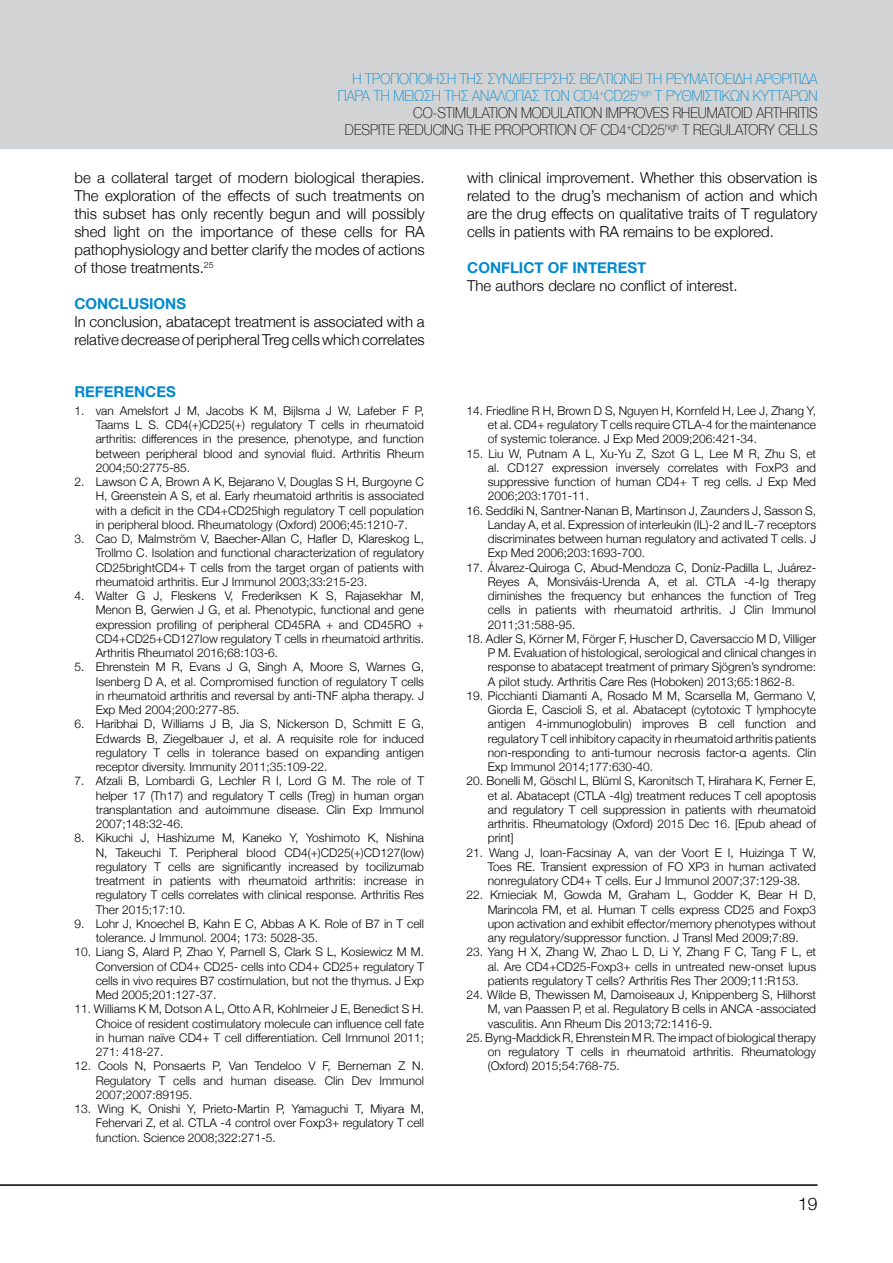
<style>
.page{position:relative;width:893px;height:1263px;background:#fff}
.page>*{position:absolute;margin:0;border:0;box-sizing:border-box;transform-origin:0 0}
.t1{font:300 17.4px "Helvetica Neue";color:#000}
.t2{font:300 15px/18px "Helvetica Neue";letter-spacing:-.005em;color:#000;text-align:justify}
.t3{font:100 15px/17.1px "Helvetica Neue";color:#0089cf;text-align:right;scale:.9 1}
.t4{font:100 15px/17.1px "Helvetica Neue";color:#000;text-align:right;scale:.9 1}
.t5{font:700 15px "Helvetica Neue";color:#0089cf}
.Body_Text{font:300 12px/14.2px "Helvetica Neue";color:#000;text-align:justify}
</style>
<div class="page">
<div style="left:0;top:0;width:893px;height:149px;background:#d1d3d4"></div>
<hr style="left:0;top:1184px;width:817px;height:2px;background:#000">
<p class="t3" style="left:338px;top:70px;width:534px">Η ΤΡΟΠΟΠΟΊΗ ΣΗ ΤΗΣ ΣΥΝΔΙΈΓΕΡΣΗΣ ΒΕΛΤΙΏΝΕΙ ΤΗ ΡΕΥΜΑΤΟΕΙΔΉ ΑΡΘΡΊΤΙΔΑ<br>ΠΑΡΆ ΤΗ ΜΕΊΩΣΗ ΤΗΣ ΑΝΑΛΟΓΊΑΣ ΤΩΝ CD4<sup>+</sup>CD25<sup>high</sup> Τ ΡΥΘΜΙΣΤΙΚΏΝ ΚΥΤΤΆΡΩΝ</p>
<p class="t4" style="left:345px;top:104px;width:526px">CO-STIMULATION MODULATION IMPROVES RHEUMATOID ARTHRITIS<br>DESPITE REDUCING THE PROPORTION OF CD4<sup>+</sup>CD25<sup>high</sup> Τ REGULATORY CELLS</p>
<p class="t2" style="left:74px;top:167px;width:352px">be a collateral target of modern biological therapies.<br>The exploration of the effects of such treatments on this subset has only recently begun and will possibly shed light on the importance of these cells for RA pathophysiology and better clarify the modes of actions of those treatments.<sup>25</sup></p>
<p class="t5" style="left:74px;top:292px;width:113px">CONCLUSIONS</p>
<p class="t2" style="left:74px;top:311px;width:352px">In conclusion, abatacept treatment is associated with a relative decrease of peripheral Treg cells which correlates</p>
<p class="t5" style="left:74px;top:380px;width:103px">REFERENCES</p>
<p class="Body_Text" style="left:96px;top:402px;width:330px;text-indent:-21px">1. van Amelsfort J M, Jacobs K M, Bijlsma J W, Lafeber F P, Taams L S. CD4(+)CD25(+) regulatory T cells in rheumatoid arthritis: differences in the presence, phenotype, and function between peripheral blood and synovial fluid. Arthritis Rheum 2004;50:2775-85.</p>
<p class="Body_Text" style="left:96px;top:474px;width:330px;text-indent:-21px">2. Lawson C A, Brown A K, Bejarano V, Douglas S H, Burgoyne C H, Greenstein A S, et al. Early rheumatoid arthritis is associated with a deficit in the CD4+CD25high regulatory T cell population in peripheral blood. Rheumatology (Oxford) 2006;45:1210-7.</p>
<p class="Body_Text" style="left:96px;top:531px;width:330px;text-indent:-21px">3. Cao D, Malmström V, Baecher-Allan C, Hafler D, Klareskog L, Trollmo C. Isolation and functional characterization of regulatory CD25brightCD4+ T cells from the target organ of patients with rheumatoid arthritis. Eur J Immunol 2003;33:215-23.</p>
<p class="Body_Text" style="left:96px;top:588px;width:330px;text-indent:-21px">4. Walter G J, Fleskens V, Frederiksen K S, Rajasekhar M, Menon B, Gerwien J G, et al. Phenotypic, functional and gene expression profiling of peripheral CD45RA + and CD45RO + CD4+CD25+CD127low regulatory T cells in rheumatoid arthritis.<br>Arthritis Rheumatol 2016;68:103-6.</p>
<p class="Body_Text" style="left:96px;top:659px;width:330px;text-indent:-21px">5. Ehrenstein M R, Evans J G, Singh A, Moore S, Warnes G, Isenberg D A, et al. Compromised function of regulatory T cells in rheumatoid arthritis and reversal by anti-TNF alpha therapy. J Exp Med 2004;200:277-85.</p>
<p class="Body_Text" style="left:96px;top:716px;width:330px;text-indent:-21px">6. Haribhai D, Williams J B, Jia S, Nickerson D, Schmitt E G, Edwards B, Ziegelbauer J, et al. A requisite role for induced regulatory T cells in tolerance based on expanding antigen receptor diversity. Immunity 2011;35:109-22.</p>
<p class="Body_Text" style="left:96px;top:773px;width:330px;text-indent:-21px">7. Afzali B, Lombardi G, Lechler R I, Lord G M. The role of T helper 17 (Th17) and regulatory T cells (Treg) in human organ transplantation and autoimmune disease. Clin Exp Immunol 2007;148:32-46.</p>
<p class="Body_Text" style="left:96px;top:830px;width:330px;text-indent:-21px">8. Kikuchi J, Hashizume M, Kaneko Y, Yoshimoto K, Nishina N, Takeuchi T. Peripheral blood CD4(+)CD25(+)CD127(low) regulatory T cells are significantly increased by tocilizumab treatment in patients with rheumatoid arthritis: increase in regulatory T cells correlates with clinical response. Arthritis Res Ther 2015;17:10.</p>
<p class="Body_Text" style="left:96px;top:915px;width:330px;text-indent:-21px">9. Lohr J, Knoechel B, Kahn E C, Abbas A K. Role of B7 in T cell tolerance. J Immunol. 2004; 173: 5028-35.</p>
<p class="Body_Text" style="left:96px;top:944px;width:330px;text-indent:-21px">10. Liang S, Alard P, Zhao Y, Parnell S, Clark S L, Kosiewicz M M.<br>Conversion of CD4+ CD25- cells into CD4+ CD25+ regulatory T cells in vivo requires B7 costimulation, but not the thymus. J Exp Med 2005;201:127-37.</p>
<p class="Body_Text" style="left:96px;top:1001px;width:330px;text-indent:-21px">11. Williams K M, Dotson A L, Otto A R, Kohlmeier J E, Benedict S H.<br>Choice of resident costimulatory molecule can influence cell fate in human naïve CD4+ T cell differentiation. Cell Immunol 2011; 271: 418-27.</p>
<p class="Body_Text" style="left:96px;top:1058px;width:330px;text-indent:-21px">12. Cools N, Ponsaerts P, Van Tendeloo V F, Berneman Z N.<br>Regulatory T cells and human disease. Clin Dev Immunol 2007;2007:89195.</p>
<p class="Body_Text" style="left:96px;top:1101px;width:330px;text-indent:-21px">13. Wing K, Onishi Y, Prieto-Martin P, Yamaguchi T, Miyara M, Fehervari Z, et al. CTLA -4 control over Foxp3+ regulatory T cell function. Science 2008;322:271-5.</p>
<p class="t2" style="left:467px;top:167px;width:352px">with clinical improvement. Whether this observation is related to the drug’s mechanism of action and which are the drug effects on qualitative traits of T regulatory cells in patients with RA remains to be explored.</p>
<p class="t5" style="left:467px;top:256px;width:181px">CONFLICT OF INTEREST</p>
<p class="t2" style="left:467px;top:275px;width:272px">The authors declare no conflict of interest.</p>
<p class="Body_Text" style="left:488px;top:402px;width:330px;text-indent:-21px">14. Friedline R H, Brown D S, Nguyen H, Kornfeld H, Lee J, Zhang Y, et al. CD4+ regulatory T cells require CTLA-4 for the maintenance of systemic tolerance. J Exp Med 2009;206:421-34.</p>
<p class="Body_Text" style="left:488px;top:445px;width:330px;text-indent:-21px">15. Liu W, Putnam A L, Xu-Yu Z, Szot G L, Lee M R, Zhu S, et al. CD127 expression inversely correlates with FoxP3 and suppressive function of human CD4+ T reg cells. J Exp Med 2006;203:1701-11.</p>
<p class="Body_Text" style="left:488px;top:502px;width:330px;text-indent:-21px">16. Seddiki N, Santner-Nanan B, Martinson J, Zaunders J, Sasson S, Landay A, et al. Expression of interleukin (IL)-2 and IL-7 receptors discriminates between human regulatory and activated T cells. J Exp Med 2006;203:1693-700.</p>
<p class="Body_Text" style="left:488px;top:559px;width:330px;text-indent:-21px">17. Álvarez-Quiroga C, Abud-Mendoza C, Doníz-Padilla L, Juárez-Reyes A, Monsiváis-Urenda A, et al. CTLA -4-Ig therapy diminishes the frequency but enhances the function of Treg cells in patients with rheumatoid arthritis. J Clin Immunol 2011;31:588-95.</p>
<p class="Body_Text" style="left:488px;top:630px;width:330px;text-indent:-21px">18. Adler S, Körner M, Förger F, Huscher D, Caversaccio M D, Villiger P M. Evaluation of histological, serological and clinical changes in response to abatacept treatment of primary Sjögren’s syndrome:<br>A pilot study. Arthritis Care Res (Hoboken) 2013;65:1862-8.</p>
<p class="Body_Text" style="left:488px;top:687px;width:330px;text-indent:-21px">19. Picchianti Diamanti A, Rosado M M, Scarsella M, Germano V, Giorda E, Cascioli S, et al. Abatacept (cytotoxic T lymphocyte antigen 4-immunoglobulin) improves B cell function and regulatory T cell inhibitory capacity in rheumatoid arthritis patients non-responding to anti-tumour necrosis factor-α agents. Clin Exp Immunol 2014;177:630-40.</p>
<p class="Body_Text" style="left:488px;top:773px;width:330px;text-indent:-21px">20. Bonelli M, Göschl L, Blüml S, Karonitsch T, Hirahara K, Ferner E, et al. Abatacept (CTLA -4Ig) treatment reduces T cell apoptosis and regulatory T cell suppression in patients with rheumatoid arthritis. Rheumatology (Oxford) 2015 Dec 16. [Epub ahead of print]</p>
<p class="Body_Text" style="left:488px;top:844px;width:330px;text-indent:-21px">21. Wang J, Ioan-Facsinay A, van der Voort E I, Huizinga T W, Toes RE. Transient expression of FO XP3 in human activated nonregulatory CD4+ T cells. Eur J Immunol 2007;37:129-38.</p>
<p class="Body_Text" style="left:488px;top:887px;width:330px;text-indent:-21px">22. Kmieciak M, Gowda M, Graham L, Godder K, Bear H D, Marincola FM, et al. Human T cells express CD25 and Foxp3 upon activation and exhibit effector/memory phenotypes without any regulatory/suppressor function. J Transl Med 2009;7:89.</p>
<p class="Body_Text" style="left:488px;top:944px;width:330px;text-indent:-21px">23. Yang H X, Zhang W, Zhao L D, Li Y, Zhang F C, Tang F L, et al. Are CD4+CD25-Foxp3+ cells in untreated new-onset lupus patients regulatory T cells? Arthritis Res Ther 2009;11:R153.</p>
<p class="Body_Text" style="left:488px;top:987px;width:330px;text-indent:-21px">24. Wilde B, Thewissen M, Damoiseaux J, Knippenberg S, Hilhorst M, van Paassen P, et al. Regulatory B cells in ANCA -associated vasculitis. Ann Rheum Dis 2013;72:1416-9.</p>
<p class="Body_Text" style="left:488px;top:1029px;width:330px;text-indent:-21px">25. Byng-Maddick R, Ehrenstein M R. The impact of biological therapy on regulatory T cells in rheumatoid arthritis. Rheumatology (Oxford) 2015;54:768-75.</p>
<p class="t1" style="left:798px;top:1189px;width:21px">19</p>
</div>
